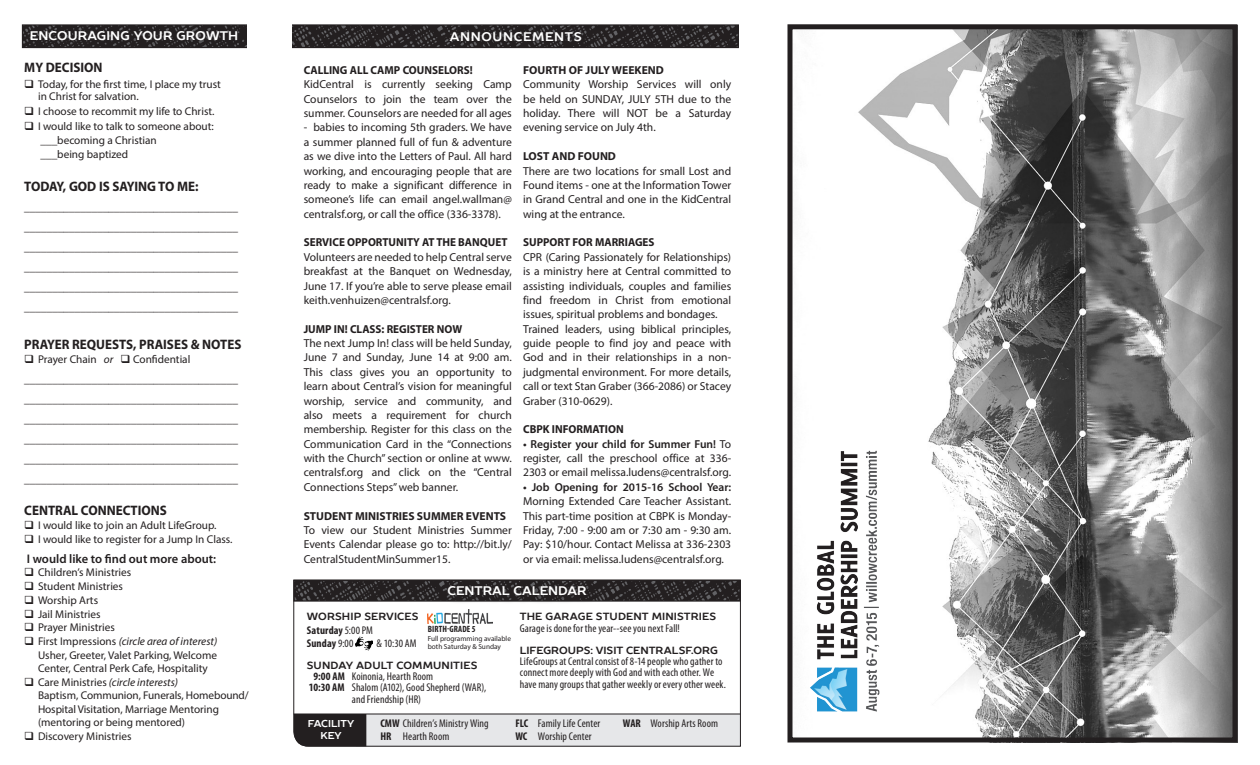
<style>
.page{position:relative;width:1260px;height:765px;background:#fff}
.page>*{position:absolute;margin:0;border:0;box-sizing:border-box;transform-origin:0 0}
.t1{font:700 13.75px "Myriad Pro";color:#231f20;scale:.95 1}
.t2{font:700 12.5px "Prosto Sans";letter-spacing:.01em;color:#fff}
.t3{font:600 12.5px "Myriad Pro";color:#231f20}
.t4{font:700 12.5px "Prosto Sans";letter-spacing:.05em;color:#fff}
.t5{font:11.5px/14.4px "Myriad Pro";color:#231f20;text-align:justify}
.t6{font:700 11.5px "Myriad Pro";color:#231f20;scale:.96 1}
.t7{font:700 11.5px "Myriad Pro";color:#231f20}
.t8{font:11.25px/13.5px "Myriad Pro";color:#231f20}
.t9{font:condensed 11.25px/11.2px "Myriad Pro";letter-spacing:.005em;color:#231f20}
.t10{font:700 condensed 11.25px "Myriad Pro";letter-spacing:.01em;color:#231f20}
.t11{font:700 10.38px "Prosto Sans";letter-spacing:.01em;color:#231f20}
.t12{font:700 10px/11.2px "Prosto Sans";color:#fff;text-align:center}
.t13{font:700 condensed 9.12px "Myriad Pro";letter-spacing:.01em;color:#231f20}
.t14{font:7.25px/8.2px "Myriad Pro";color:#231f20}
.s1{font-style:italic}
.s2{font-weight:600}
.s3{font-weight:400}
.s4{font-weight:700}
</style>
<div class="page">
<img style="left:24px;top:26px;width:713px;height:20px">
<div style="left:22px;top:24px;width:717px;height:24px;border:1px solid #231f20"></div>
<div style="left:27px;top:28px;width:219px;height:22px;background:#231f20;opacity:.75"></div>
<div style="left:449px;top:31px;width:137px;height:14px;background:#231f20;opacity:.75"></div>
<img style="left:858px;top:30px;width:374px;height:706px">
<div style="left:788px;top:24px;width:450px;height:718px;border:5px solid #231f20"></div>
<svg style="left:293px;top:580px;width:448px;height:167px"></svg>
<svg style="left:444px;top:582px;width:151px;height:22px;background:#413d3f"></svg>
<div style="left:248px;top:16px;width:44px;height:42px;background:#fff"></div>
<img style="left:810px;top:430px;width:81px;height:289px">
<p class="t2" style="left:30px;top:28px;width:210px">ENCOURAGING YOUR GROWTH</p>
<p class="t4" style="left:450px;top:28px;width:133px">ANNOUNCEMENTS</p>
<p class="t6" style="left:304px;top:63px;width:178px">CALLING ALL CAMP COUNSELORS!</p>
<p class="t5" style="left:304px;top:77px;width:210px">KidCentral is currently seeking Camp Counselors to join the team over the summer. Counselors are needed for all ages</p>
<p class="t5" style="left:304px;top:120px;width:210px">- babies to incoming 5th graders. We have a summer planned full of fun &amp; adventure as we dive into the Letters of Paul. All hard working, and encouraging people that are ready to make a significant difference in someone’s life can email angel.wallman@ centralsf.org, or call the office (336-3378).</p>
<p class="t6" style="left:304px;top:235px;width:214px">SERVICE OPPORTUNITY AT THE BANQUET</p>
<p class="t5" style="left:304px;top:250px;width:210px">Volunteers are needed to help Central serve breakfast at the Banquet on Wednesday, June 17. If you’re able to serve please email keith.venhuizen@centralsf.org.</p>
<p class="t6" style="left:304px;top:321px;width:167px">JUMP IN! CLASS: REGISTER NOW</p>
<p class="t5" style="left:304px;top:336px;width:210px">The next Jump In! class will be held Sunday, June 7 and Sunday, June 14 at 9:00 am.<br>This class gives you an opportunity to learn about Central’s vision for meaningful worship, service and community, and also meets a requirement for church membership. Register for this class on the Communication Card in the “Connections with the Church” section or online at www. centralsf.org and click on the “Central Connections Steps” web banner.</p>
<p class="t7" style="left:304px;top:508px;width:204px">STUDENT MINISTRIES SUMMER EVENTS</p>
<p class="t5" style="left:304px;top:523px;width:210px">To view our Student Ministries Summer Events Calendar please go to: http://bit.ly/ CentralStudentMinSummer15.</p>
<p class="t1" style="left:24px;top:58px;width:84px">MY DECISION</p>
<p class="t8" style="left:38px;top:78px;width:184px;line-height:12.5px;text-indent:-14px">❑ Today, for the first time, I place my trust in Christ for salvation.</p>
<p class="t8" style="left:24px;top:105px;width:192px">❑ I choose to recommit my life to Christ.</p>
<p class="t8" style="left:40px;top:119px;width:175px;text-indent:-16px">❑ I would like to talk to someone about: ___becoming a Christian<br>___being baptized</p>
<p class="t1" style="left:24px;top:177px;width:185px">TODAY, GOD IS SAYING TO ME:</p>
<p class="t8" style="left:24px;top:200px;width:215px">______________________________________</p>
<p class="t8" style="left:24px;top:220px;width:215px">______________________________________</p>
<p class="t8" style="left:24px;top:240px;width:215px">______________________________________</p>
<p class="t8" style="left:24px;top:260px;width:215px">______________________________________</p>
<p class="t8" style="left:24px;top:280px;width:215px">______________________________________</p>
<p class="t8" style="left:24px;top:300px;width:215px">______________________________________</p>
<p class="t1" style="left:24px;top:335px;width:230px">PRAYER REQUESTS, PRAISES &amp; NOTES</p>
<p class="t8" style="left:24px;top:352px;width:168px">❑ Prayer Chain <span class="s1">or</span> ❑ Confidential</p>
<p class="t8" style="left:24px;top:372px;width:215px">______________________________________</p>
<p class="t8" style="left:24px;top:392px;width:215px">______________________________________</p>
<p class="t8" style="left:24px;top:412px;width:215px">______________________________________</p>
<p class="t8" style="left:24px;top:432px;width:215px">______________________________________</p>
<p class="t8" style="left:24px;top:452px;width:215px">______________________________________</p>
<p class="t8" style="left:24px;top:472px;width:215px">______________________________________</p>
<p class="t1" style="left:24px;top:501px;width:152px">CENTRAL CONNECTIONS</p>
<p class="t8" style="left:24px;top:518px;width:194px">❑ I would like to join an Adult LifeGroup.</p>
<p class="t8" style="left:24px;top:532px;width:210px">❑ I would like to register for a Jump In Class.</p>
<p class="t3" style="left:27px;top:550px;width:191px">I would like to find out more about:</p>
<p class="t8" style="left:24px;top:566px;width:108px">❑ Children’s Ministries</p>
<p class="t8" style="left:24px;top:579px;width:100px">❑ Student Ministries</p>
<p class="t8" style="left:24px;top:593px;width:75px">❑ Worship Arts</p>
<p class="t8" style="left:24px;top:607px;width:78px">❑ Jail Ministries</p>
<p class="t8" style="left:24px;top:621px;width:92px">❑ Prayer Ministries</p>
<p class="t8" style="left:38px;top:634px;width:181px;text-align:justify;text-indent:-14px">❑ First Impressions <span class="s1">(circle area of interest)<br></span>Usher, Greeter, Valet Parking, Welcome Center, Central Perk Cafe, Hospitality</p>
<p class="t8" style="left:38px;top:675px;width:212px;text-indent:-14px">❑ Care Ministries <span class="s1">(circle interests)<br></span>Baptism, Communion, Funerals, Homebound/ Hospital Visitation, Marriage Mentoring (mentoring or being mentored)</p>
<p class="t8" style="left:24px;top:729px;width:109px">❑ Discovery Ministries</p>
<p class="t7" style="left:523px;top:63px;width:142px">FOURTH OF JULY WEEKEND</p>
<p class="t5" style="left:523px;top:77px;width:210px">Community Worship Services will only be held on SUNDAY, JULY 5TH due to the holiday. There will NOT be a Saturday evening service on July 4th.</p>
<p class="t7" style="left:523px;top:149px;width:94px">LOST AND FOUND</p>
<p class="t5" style="left:523px;top:163px;width:210px">There are two locations for small Lost and Found items - one at the Information Tower in Grand Central and one in the KidCentral wing at the entrance.</p>
<p class="t6" style="left:523px;top:235px;width:138px">SUPPORT FOR MARRIAGES</p>
<p class="t5" style="left:523px;top:250px;width:210px">CPR (Caring Passionately for Relationships) is a ministry here at Central committed to assisting individuals, couples and families find freedom in Christ from emotional issues, spiritual problems and bondages.</p>
<p class="t5" style="left:523px;top:321px;width:210px">Trained leaders, using biblical principles, guide people to find joy and peace with God and in their relationships in a non&shy;judgmental environment. For more details, call or text Stan Graber (366-2086) or Stacey Graber (310-0629).</p>
<p class="t6" style="left:523px;top:422px;width:106px">CBPK INFORMATION</p>
<p class="t5" style="left:523px;top:436px;width:210px"><span class="s2">• Register your child for Summer Fun!</span> To register, call the preschool office at 336- 2303 or email melissa.ludens@centralsf.org.</p>
<p class="t5" style="left:523px;top:480px;width:210px"><span class="s2">• Job Opening for 2015-16 School Year:<br></span>Morning Extended Care Teacher Assistant.<br>This part-time position at CBPK is Monday-Friday, 7:00 - 9:00 am or 7:30 am - 9:30 am.<br>Pay: $10/hour. Contact Melissa at 336-2303 or via email: melissa.ludens@centralsf.org.</p>
<p class="t2" style="left:447px;top:583px;width:141px">CENTRAL CALENDAR</p>
<p class="t11" style="left:307px;top:610px;width:113px">WORSHIP SERVICES</p>
<p class="t10" style="left:307px;top:623px;width:68px">Saturday <span class="s3">5:00 PM</span></p>
<p class="t10" style="left:307px;top:637px;width:48px">Sunday <span class="s3">9:00</span></p>
<p class="t9" style="left:376px;top:638px;width:42px">&amp; 10:30 AM</p>
<p class="t11" style="left:307px;top:659px;width:172px">SUNDAY ADULT COMMUNITIES</p>
<p class="t9" style="left:313px;top:671px;width:121px"><span class="s4">9:00 AM</span> Koinonia, Hearth Room</p>
<p class="t9" style="left:352px;top:682px;width:136px;text-indent:-43px"><span class="s4">10:30 AM</span> Shalom (A102), Good Shepherd (WAR), and Friendship (HR)</p>
<p class="t11" style="left:520px;top:610px;width:198px">THE GARAGE STUDENT MINISTRIES</p>
<p class="t9" style="left:520px;top:623px;width:162px">Garage is done for the year--see you next Fall!</p>
<p class="t11" style="left:520px;top:644px;width:200px">LIFEGROUPS: VISIT CENTRALSF.ORG</p>
<p class="t9" style="left:520px;top:656px;width:207px">LifeGroups at Central consist of 8-14 people who gather to connect more deeply with God and with each other. We have many groups that gather weekly or every other week.</p>
<p class="t13" style="left:428px;top:623px;width:49px">BIRTH-GRADE 5</p>
<p class="t14" style="left:428px;top:634px;width:85px">Full programming available both Saturday &amp; Sunday</p>
<p class="t12" style="left:308px;top:718px;width:48px">FACILITY<br>KEY</p>
<p class="t9" style="left:380px;top:718px;width:110px"><span class="s4">CMW</span> Children’s Ministry Wing</p>
<p class="t9" style="left:515px;top:718px;width:86px"><span class="s4">FLC</span> Family Life Center</p>
<p class="t9" style="left:623px;top:718px;width:97px"><span class="s4">WAR</span> Worship Arts Room</p>
<p class="t9" style="left:380px;top:730px;width:71px"><span class="s4">HR</span> Hearth Room</p>
<p class="t9" style="left:515px;top:730px;width:78px"><span class="s4">WC</span> Worship Center</p>
</div>
